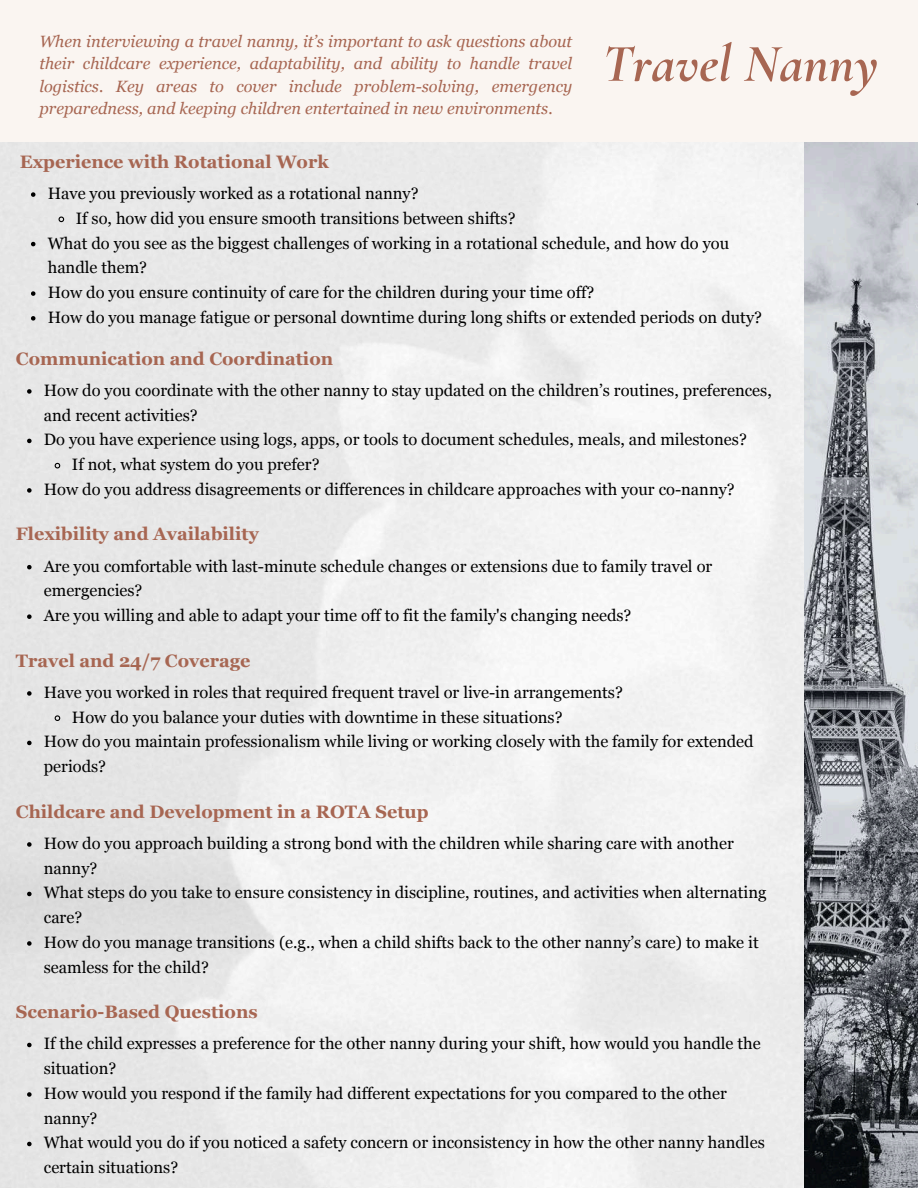
<style>
.page{position:relative;width:918px;height:1188px;background:#fff}
.page>*{position:absolute;margin:0;border:0;box-sizing:border-box;transform-origin:0 0}
.t1{font:italic 700 53.7px "Cormorant Garamond";color:#a76652}
.t2{font:700 18px "Georgia";color:#a76652}
.t3{font:16.5px/24.8px "Georgia";color:#000}
.t4{font:italic 16.35px/22.5px "Georgia";color:#a76652;text-align:justify}
</style>
<div class="page">
<div style="left:0;top:0;width:918px;height:142px;background:#faf5f1"></div>
<svg style="left:31px;top:192px;width:4px;height:5px"></svg>
<svg style="left:58px;top:216px;width:7px;height:7px"></svg>
<svg style="left:31px;top:242px;width:4px;height:4px"></svg>
<svg style="left:31px;top:291px;width:4px;height:5px"></svg>
<svg style="left:31px;top:316px;width:4px;height:5px"></svg>
<svg style="left:27px;top:389px;width:5px;height:5px"></svg>
<svg style="left:27px;top:439px;width:5px;height:4px"></svg>
<svg style="left:54px;top:462px;width:7px;height:7px"></svg>
<svg style="left:27px;top:488px;width:5px;height:5px"></svg>
<svg style="left:27px;top:565px;width:5px;height:4px"></svg>
<svg style="left:27px;top:614px;width:5px;height:5px"></svg>
<svg style="left:27px;top:691px;width:5px;height:5px"></svg>
<svg style="left:54px;top:715px;width:7px;height:7px"></svg>
<svg style="left:27px;top:741px;width:5px;height:4px"></svg>
<svg style="left:27px;top:842px;width:5px;height:5px"></svg>
<svg style="left:27px;top:892px;width:5px;height:4px"></svg>
<svg style="left:27px;top:941px;width:5px;height:5px"></svg>
<svg style="left:27px;top:1043px;width:5px;height:4px"></svg>
<svg style="left:27px;top:1092px;width:5px;height:5px"></svg>
<svg style="left:27px;top:1142px;width:5px;height:4px"></svg>
<img style="left:804px;top:142px;width:114px;height:1046px">
<p class="t4" style="left:39px;top:30px;width:534px">When interviewing a travel nanny, it’s important to ask questions about their childcare experience, adaptability, and ability to handle travel logistics. Key areas to cover include problem-solving, emergency preparedness, and keeping children entertained in new environments.</p>
<p class="t2" style="left:20px;top:151px;width:311px">Experience with Rotational Work</p>
<h1 class="t1" style="left:603px;top:31px;width:277px">Travel Nanny</h1>
<p class="t3" style="left:48px;top:181px;width:372px">Have you previously worked as a rotational nanny?</p>
<p class="t3" style="left:76px;top:206px;width:441px">If so, how did you ensure smooth transitions between shifts?</p>
<p class="t3" style="left:48px;top:230px;width:683px">What do you see as the biggest challenges of working in a rotational schedule, and how do you</p>
<p class="t3" style="left:48px;top:255px;width:101px">handle them?</p>
<p class="t3" style="left:48px;top:280px;width:548px">How do you ensure continuity of care for the children during your time off?</p>
<p class="t3" style="left:48px;top:305px;width:716px">How do you manage fatigue or personal downtime during long shifts or extended periods on duty?</p>
<p class="t2" style="left:16px;top:348px;width:319px">Communication and Coordination</p>
<p class="t3" style="left:44px;top:378px;width:729px">How do you coordinate with the other nanny to stay updated on the children’s routines, preferences,</p>
<p class="t3" style="left:44px;top:403px;width:155px">and recent activities?</p>
<p class="t3" style="left:44px;top:427px;width:705px">Do you have experience using logs, apps, or tools to document schedules, meals, and milestones?</p>
<p class="t3" style="left:72px;top:452px;width:249px">If not, what system do you prefer?</p>
<p class="t3" style="left:44px;top:477px;width:692px">How do you address disagreements or differences in childcare approaches with your co-nanny?</p>
<p class="t2" style="left:16px;top:524px;width:244px">Flexibility and Availability</p>
<p class="t3" style="left:44px;top:554px;width:670px">Are you comfortable with last-minute schedule changes or extensions due to family travel or emergencies?<br>Are you willing and able to adapt your time off to fit the family's changing needs?</p>
<p class="t2" style="left:16px;top:650px;width:236px">Travel and 24/7 Coverage</p>
<p class="t3" style="left:44px;top:680px;width:581px">Have you worked in roles that required frequent travel or live-in arrangements?</p>
<p class="t3" style="left:72px;top:705px;width:492px">How do you balance your duties with downtime in these situations?</p>
<p class="t3" style="left:44px;top:729px;width:711px">How do you maintain professionalism while living or working closely with the family for extended</p>
<p class="t3" style="left:44px;top:754px;width:64px">periods?</p>
<p class="t2" style="left:16px;top:801px;width:414px">Childcare and Development in a ROTA Setup</p>
<p class="t3" style="left:44px;top:831px;width:724px">How do you approach building a strong bond with the children while sharing care with another nanny?<br>What steps do you take to ensure consistency in discipline, routines, and activities when alternating care?<br>How do you manage transitions (e.g., when a child shifts back to the other nanny’s care) to make it seamless for the child?</p>
<p class="t2" style="left:16px;top:1002px;width:243px">Scenario-Based Questions</p>
<p class="t3" style="left:44px;top:1031px;width:722px">If the child expresses a preference for the other nanny during your shift, how would you handle the situation?<br>How would you respond if the family had different expectations for you compared to the other nanny?<br>What would you do if you noticed a safety concern or inconsistency in how the other nanny handles certain situations?</p>
</div>
